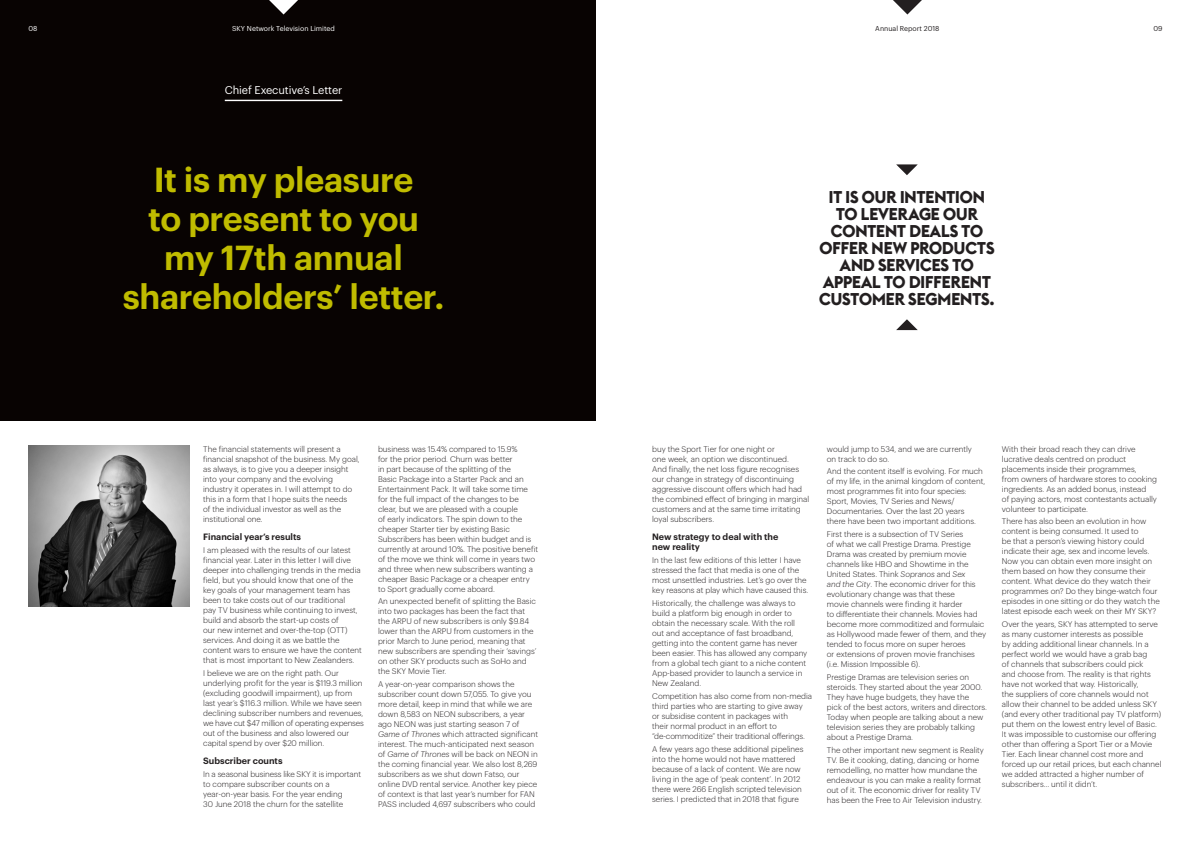
<style>
.page{position:relative;width:1191px;height:842px;background:#fff}
.page>*{position:absolute;margin:0;border:0;box-sizing:border-box;transform-origin:0 0}
.t1{font:600 34px/39px "Graphik SKY";letter-spacing:-.01em;color:#c0bc00;text-align:center}
.t2{font:17px/17px "Euclid SKY Bold";color:#231f20}
.t3{font:11px "Graphik SKY";letter-spacing:-.01em;color:#fff}
.t4{font:600 9px/10px "Graphik SKY";color:#231f20}
.t5{font:300 8px/10px "Graphik SKY";color:#231f20}
.t6{font:7px "Graphik SKY";color:#fff}
.t7{font:7px "Graphik SKY";color:#231f20}
.s1{font-style:italic}
</style>
<div class="page">
<div style="left:0;top:0;width:595px;height:421px;background:#080302"></div>
<hr style="left:225px;top:100px;width:117px;height:1px;background:#fff">
<img style="left:28px;top:445px;width:161px;height:162px">
<svg style="left:896px;top:164px;width:21px;height:11px"></svg>
<svg style="left:896px;top:319px;width:21px;height:11px"></svg>
<svg style="left:893px;top:0;width:29px;height:15px"></svg>
<svg style="left:269px;top:0;width:29px;height:15px"></svg>
<p class="t6" style="left:28px;top:23px;width:10px">08</p>
<p class="t6" style="left:232px;top:23px;width:104px">SKY Network Television Limited</p>
<p class="t7" style="left:875px;top:23px;width:66px">Annual Report 2018</p>
<p class="t7" style="left:1153px;top:23px;width:11px">09</p>
<h3 class="t3" style="left:225px;top:82px;width:119px">Chief Executive’s Letter</h3>
<h1 class="t1" style="left:123px;top:158px;width:323px">It is my pleasure<br>to present to you my 17th annual shareholders’ letter.</h1>
<p class="t5" style="left:203px;top:443px;width:158px">The financial statements will present a financial snapshot of the business. My goal, as always, is to give you a deeper insight into your company and the evolving industry it operates in. I will attempt to do this in a form that I hope suits the needs<br>of the individual investor as well as the institutional one.</p>
<p class="t4" style="left:203px;top:531px;width:99px">Financial year’s results</p>
<p class="t5" style="left:203px;top:544px;width:160px">I am pleased with the results of our latest financial year. Later in this letter I will dive deeper into challenging trends in the media field, but you should know that one of the key goals of your management team has been to take costs out of our traditional<br>pay TV business while continuing to invest, build and absorb the start-up costs of<br>our new internet and over-the-top (OTT) services. And doing it as we battle the content wars to ensure we have the content that is most important to New Zealanders.</p>
<p class="t5" style="left:203px;top:667px;width:162px">I believe we are on the right path. Our underlying profit for the year is $119.3 million (excluding goodwill impairment), up from last year’s $116.3 million. While we have seen declining subscriber numbers and revenues, we have cut $47 million of operating expenses out of the business and also lowered our capital spend by over $20 million.</p>
<p class="t4" style="left:203px;top:755px;width:81px">Subscriber counts</p>
<p class="t5" style="left:203px;top:769px;width:159px">In a seasonal business like SKY it is important to compare subscriber counts on a year-on-year basis. For the year ending<br>30 June 2018 the churn for the satellite</p>
<p class="t5" style="left:378px;top:443px;width:161px">business was 15.4% compared to 15.9%<br>for the prior period. Churn was better<br>in part because of the splitting of the<br>Basic Package into a Starter Pack and an Entertainment Pack. It will take some time for the full impact of the changes to be clear, but we are pleased with a couple<br>of early indicators. The spin down to the cheaper Starter tier by existing Basic Subscribers has been within budget and is currently at around 10%. The positive benefit of the move we think will come in years two and three when new subscribers wanting a cheaper Basic Package or a cheaper entry to Sport gradually come aboard.</p>
<p class="t5" style="left:378px;top:596px;width:160px">An unexpected benefit of splitting the Basic into two packages has been the fact that the ARPU of new subscribers is only $9.84 lower than the ARPU from customers in the prior March to June period, meaning that new subscribers are spending their ‘savings’ on other SKY products such as SoHo and the SKY Movie Tier.</p>
<p class="t5" style="left:378px;top:679px;width:161px">A year-on-year comparison shows the subscriber count down 57,055. To give you more detail, keep in mind that while we are down 8,583 on NEON subscribers, a year ago NEON was just starting season 7 of <span class="s1">Game of Thrones</span> which attracted significant interest. The much-anticipated next season of <span class="s1">Game of Thrones</span> will be back on NEON in the coming financial year. We also lost 8,269 subscribers as we shut down Fatso, our online DVD rental service. Another key piece of context is that last year’s number for FAN PASS included 4,697 subscribers who could</p>
<h2 class="t2" style="left:836px;top:188px;width:75px;text-indent:-7px">ITIS OURINTENTION<br>TO LEVER</h2>
<h2 class="t2" style="left:908px;top:205px;width:70px">AGE OUR</h2>
<h2 class="t2" style="left:830px;top:222px;width:24px">CONTENT</h2>
<h2 class="t2" style="left:909px;top:222px;width:64px">DEALSTO</h2>
<h2 class="t2" style="left:819px;top:239px;width:11px">OFFER</h2>
<h2 class="t2" style="left:871px;top:239px;width:13px">NEW</h2>
<h2 class="t2" style="left:910px;top:239px;width:22px">PROD</h2>
<h2 class="t2" style="left:953px;top:239px;width:33px">UCTS</h2>
<h2 class="t2" style="left:840px;top:256px;width:48px">AND SERVI</h2>
<h2 class="t2" style="left:920px;top:256px;width:44px">CES TO</h2>
<h2 class="t2" style="left:819px;top:273px;width:100px">APPEAL TO DIFFERENT<br>CUSTOMER</h2>
<h2 class="t2" style="left:908px;top:290px;width:41px">SEGMENTS</h2>
<h2 class="t2" style="left:989px;top:290px;width:7px">.</h2>
<p class="t5" style="left:652px;top:443px;width:159px">buy the Sport Tier for one night or<br>one week, an option we discontinued.<br>And finally, the net loss figure recognises our change in strategy of discontinuing aggressive discount offers which had had the combined effect of bringing in marginal customers and at the same time irritating loyal subscribers.</p>
<p class="t4" style="left:652px;top:531px;width:128px">New strategy to deal with the new reality</p>
<p class="t5" style="left:652px;top:554px;width:157px">In the last few editions of this letter I have stressed the fact that media is one of the most unsettled industries. Let’s go over the key reasons at play which have caused this.</p>
<p class="t5" style="left:652px;top:597px;width:157px">Historically, the challenge was always to build a platform big enough in order to obtain the necessary scale. With the roll out and acceptance of fast broadband, getting into the content game has never been easier. This has allowed any company from a global tech giant to a niche content App-based provider to launch a service in New Zealand.</p>
<p class="t5" style="left:652px;top:690px;width:161px">Competition has also come from non-media third parties who are starting to give away or subsidise content in packages with<br>their normal product in an effort to “de-commoditize” their traditional offerings.</p>
<p class="t5" style="left:652px;top:743px;width:153px">A few years ago these additional pipelines into the home would not have mattered because of a lack of content. We are now living in the age of ‘peak content’. In 2012 there were 266 English scripted television series. I predicted that in 2018 that figure</p>
<p class="t5" style="left:827px;top:443px;width:147px">would jump to 534, and we are currently on track to do so.</p>
<p class="t5" style="left:827px;top:466px;width:160px">And the content itself is evolving. For much of my life, in the animal kingdom of content, most programmes fit into four species:<br>Sport, Movies, TV Series and News/ Documentaries. Over the last 20 years there have been two important additions.</p>
<p class="t5" style="left:827px;top:529px;width:161px">First there is a subsection of TV Series<br>of what we call Prestige Drama. Prestige Drama was created by premium movie channels like HBO and Showtime in the United States. Think <span class="s1">Sopranos</span> and <span class="s1">Sex<br>and the City</span>. The economic driver for this evolutionary change was that these<br>movie channels were finding it harder<br>to differentiate their channels. Movies had become more commoditized and formulaic as Hollywood made fewer of them, and they tended to focus more on super heroes<br>or extensions of proven movie franchises (i.e. Mission Impossible 6).</p>
<p class="t5" style="left:827px;top:672px;width:162px">Prestige Dramas are television series on steroids. They started about the year 2000.<br>They have huge budgets, they have the<br>pick of the best actors, writers and directors.<br>Today when people are talking about a new television series they are probably talking about a Prestige Drama.</p>
<p class="t5" style="left:827px;top:744px;width:159px">The other important new segment is Reality TV. Be it cooking, dating, dancing or home remodelling, no matter how mundane the endeavour is you can make a reality format out of it. The economic driver for reality TV has been the Free to Air Television industry.</p>
<p class="t5" style="left:1002px;top:443px;width:157px">With their broad reach they can drive lucrative deals centred on product placements inside their programmes,<br>from owners of hardware stores to cooking ingredients. As an added bonus, instead<br>of paying actors, most contestants actually volunteer to participate.</p>
<p class="t5" style="left:1002px;top:516px;width:159px">There has also been an evolution in how content is being consumed. It used to<br>be that a person’s viewing history could indicate their age, sex and income levels.<br>Now you can obtain even more insight on them based on how they consume their content. What device do they watch their programmes on? Do they binge-watch four episodes in one sitting or do they watch the latest episode each week on their MY SKY?</p>
<p class="t5" style="left:1002px;top:619px;width:161px">Over the years, SKY has attempted to serve as many customer interests as possible<br>by adding additional linear channels. In a perfect world we would have a grab bag<br>of channels that subscribers could pick<br>and choose from. The reality is that rights have not worked that way. Historically,<br>the suppliers of core channels would not allow their channel to be added unless SKY (and every other traditional pay TV platform) put them on the lowest entry level of Basic.<br>It was impossible to customise our offering other than offering a Sport Tier or a Movie Tier. Each linear channel cost more and forced up our retail prices, but each channel we added attracted a higher number of subscribers… until it didn’t.</p>
</div>
